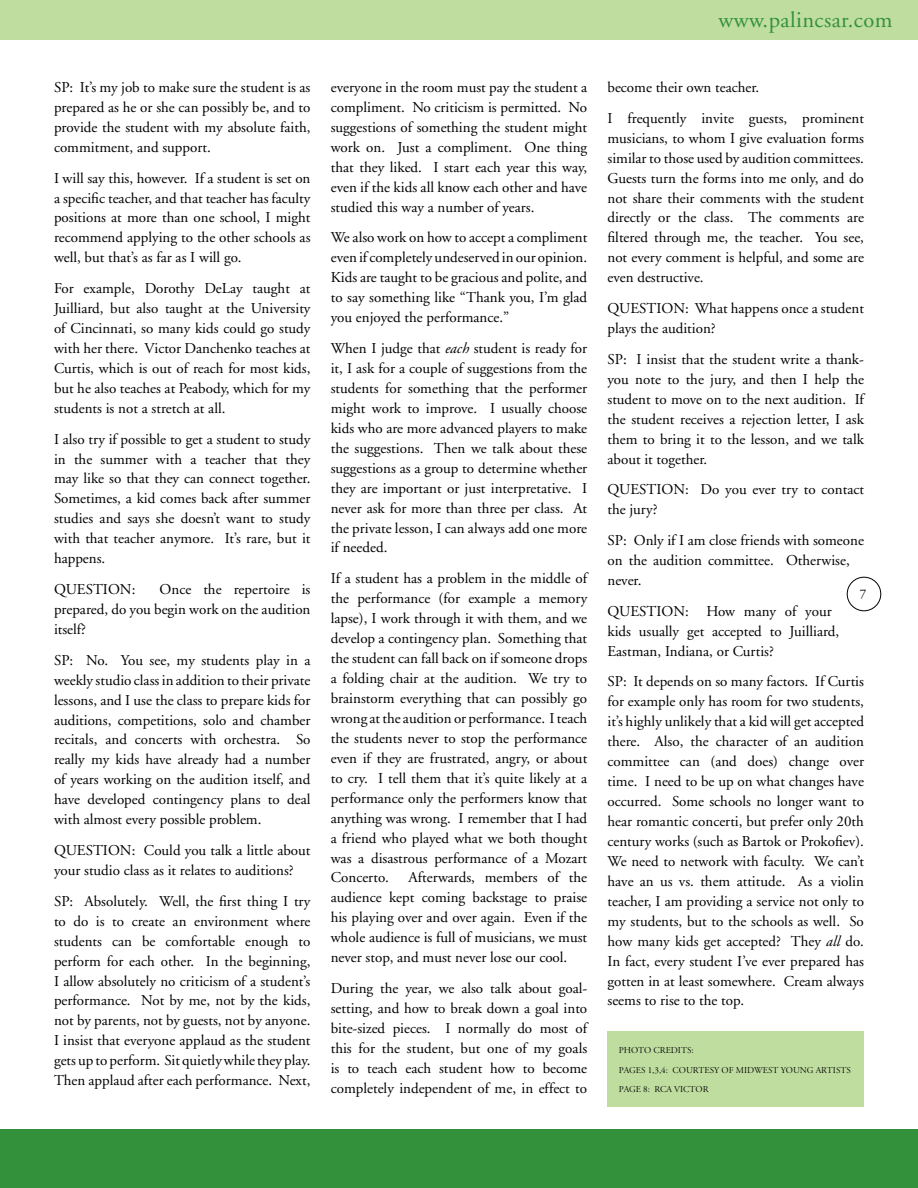
<style>
.page{position:relative;width:918px;height:1188px;background:#fff}
.page>*{position:absolute;margin:0;border:0;box-sizing:border-box;transform-origin:0 0}
.t1{font:22.5px "Adobe Garamond";letter-spacing:.02em;color:#33913c}
.t2{font:15px/20px "Adobe Garamond";color:#000;text-align:justify}
.t3{font:13.2px "Adobe Garamond";color:#000}
.t4{font:9px/19.5px "Adobe Garamond Titling";color:#000}
.s1{font-style:italic}
</style>
<div class="page">
<div style="left:0;top:0;width:918px;height:40px;background:#bfdd9f"></div>
<div style="left:0;top:1130px;width:918px;height:58px;background:#33913c"></div>
<div style="left:608px;top:1031px;width:256px;height:76px;background:#bfdd9f"></div>
<div style="left:847px;top:577px;width:34px;height:34px;border:1px solid #000;border-radius:50%"></div>
<p class="t2" style="left:54px;top:78px;width:258px">SP: It’s my job to make sure the student is as prepared as he or she can possibly be, and to provide the student with my absolute faith, commitment, and support.</p>
<p class="t2" style="left:54px;top:168px;width:258px">I will say this, however. If a student is set on a specific teacher, and that teacher has faculty positions at more than one school, I might recommend applying to the other schools as well, but that’s as far as I will go.</p>
<p class="t2" style="left:54px;top:279px;width:258px">For example, Dorothy DeLay taught at Juilliard, but also taught at the University of Cincinnati, so many kids could go study with her there. Victor Danchenko teaches at Curtis, which is out of reach for most kids, but he also teaches at Peabody, which for my students is not a stretch at all.</p>
<p class="t2" style="left:54px;top:429px;width:258px">I also try if possible to get a student to study in the summer with a teacher that they may like so that they can connect together.<br>Sometimes, a kid comes back after summer studies and says she doesn’t want to study with that teacher anymore. It’s rare, but it happens.</p>
<p class="t2" style="left:54px;top:580px;width:83px">QUESTION:</p>
<p class="t2" style="left:54px;top:580px;width:258px;text-indent:106px">Once the repertoire is prepared, do you begin work on the audition itself?</p>
<p class="t2" style="left:54px;top:650px;width:258px">SP: No. You see, my students play in a weekly studio class in addition to their private lessons, and I use the class to prepare kids for auditions, competitions, solo and chamber recitals, and concerts with orchestra. So really my kids have already had a number of years working on the audition itself, and have developed contingency plans to deal with almost every possible problem.</p>
<p class="t2" style="left:54px;top:841px;width:258px">QUESTION: Could you talk a little about your studio class as it relates to auditions?</p>
<p class="t2" style="left:54px;top:891px;width:258px">SP: Absolutely. Well, the first thing I try to do is to create an environment where students can be comfortable enough to perform for each other. In the beginning, I allow absolutely no criticism of a student’s performance. Not by me, not by the kids, not by parents, not by guests, not by anyone.<br>I insist that everyone applaud as the student gets up to perform. Sit quietly while they play.<br>Then applaud after each performance. Next,</p>
<h1 class="t1" style="left:718px;top:8px;width:176px">www.palincsar.com</h1>
<p class="t2" style="left:331px;top:78px;width:258px">everyone in the room must pay the student a compliment. No criticism is permitted. No suggestions of something the student might work on. Just a compliment. One thing that they liked. I start each year this way, even if the kids all know each other and have studied this way a number of years.</p>
<p class="t2" style="left:331px;top:228px;width:258px">We also work on how to accept a compliment even if completely undeserved in our opinion.<br>Kids are taught to be gracious and polite, and to say something like “Thank you, I’m glad you enjoyed the performance.”</p>
<p class="t2" style="left:331px;top:339px;width:258px">When I judge that <span class="s1">each</span> student is ready for it, I ask for a couple of suggestions from the students for something that the performer might work to improve. I usually choose kids who are more advanced players to make the suggestions. Then we talk about these suggestions as a group to determine whether they are important or just interpretative. I never ask for more than three per class. At the private lesson, I can always add one more if needed.</p>
<p class="t2" style="left:331px;top:569px;width:258px">If a student has a problem in the middle of the performance (for example a memory lapse), I work through it with them, and we develop a contingency plan. Something that the student can fall back on if someone drops a folding chair at the audition. We try to brainstorm everything that can possibly go wrong at the audition or performance. I teach the students never to stop the performance even if they are frustrated, angry, or about to cry. I tell them that it’s quite likely at a performance only the performers know that anything was wrong. I remember that I had a friend who played what we both thought was a disastrous performance of a Mozart Concerto.</p>
<p class="t2" style="left:331px;top:868px;width:258px;text-indent:78px">Afterwards, members of the audience kept coming backstage to praise his playing over and over again. Even if the whole audience is full of musicians, we must never stop, and must never lose our cool.</p>
<p class="t2" style="left:331px;top:979px;width:258px">During the year, we also talk about goal&shy;setting, and how to break down a goal into bite-sized pieces. I normally do most of this for the student, but one of my goals is to teach each student how to become completely independent of me, in effect to</p>
<p class="t2" style="left:608px;top:72px;width:258px;line-height:30.8px">become their own teacher.<br>I frequently invite guests, prominent</p>
<p class="t2" style="left:608px;top:128px;width:258px">musicians, to whom I give evaluation forms similar to those used by audition committees.<br>Guests turn the forms into me only, and do not share their comments with the student directly or the class. The comments are filtered through me, the teacher. You see, not every comment is helpful, and some are even destructive.</p>
<p class="t2" style="left:608px;top:299px;width:258px">QUESTION: What happens once a student plays the audition?</p>
<p class="t2" style="left:608px;top:349px;width:258px">SP: I insist that the student write a thank&shy;you note to the jury, and then I help the student to move on to the next audition. If the student receives a rejection letter, I ask them to bring it to the lesson, and we talk about it together.</p>
<p class="t2" style="left:608px;top:480px;width:258px">QUESTION: Do you ever try to contact the jury?</p>
<p class="t2" style="left:608px;top:531px;width:258px;text-align:left">SP: Only if I am close friends with someone on the audition committee. Otherwise, never.</p>
<p class="t2" style="left:608px;top:601px;width:233px;text-align:left">QUESTION: How many of your kids usually get accepted to Juilliard,<br>Eastman, Indiana, or Curtis?</p>
<p class="t2" style="left:608px;top:672px;width:258px">SP: It depends on so many factors. If Curtis for example only has room for two students, it’s highly unlikely that a kid will get accepted there. Also, the character of an audition committee can (and does) change over time. I need to be up on what changes have occurred. Some schools no longer want to hear romantic concerti, but prefer only 20th century works (such as Bartok or Prokofiev).<br>We need to network with faculty. We can’t have an us vs. them attitude. As a violin teacher, I am providing a service not only to my students, but to the schools as well. So how many kids get accepted? They <span class="s1">all</span> do.<br>In fact, every student I’ve ever prepared has gotten in at least somewhere. Cream always seems to rise to the top.</p>
<p class="t3" style="left:860px;top:586px;width:8px">7</p>
<p class="t4" style="left:619px;top:1041px;width:234px">PHOTO CREDITS:<br>PAGES 1,3,4: COURTESY OF MIDWEST YOUNG ARTISTS<br>PAGE 8: RCA VICTOR</p>
</div>
